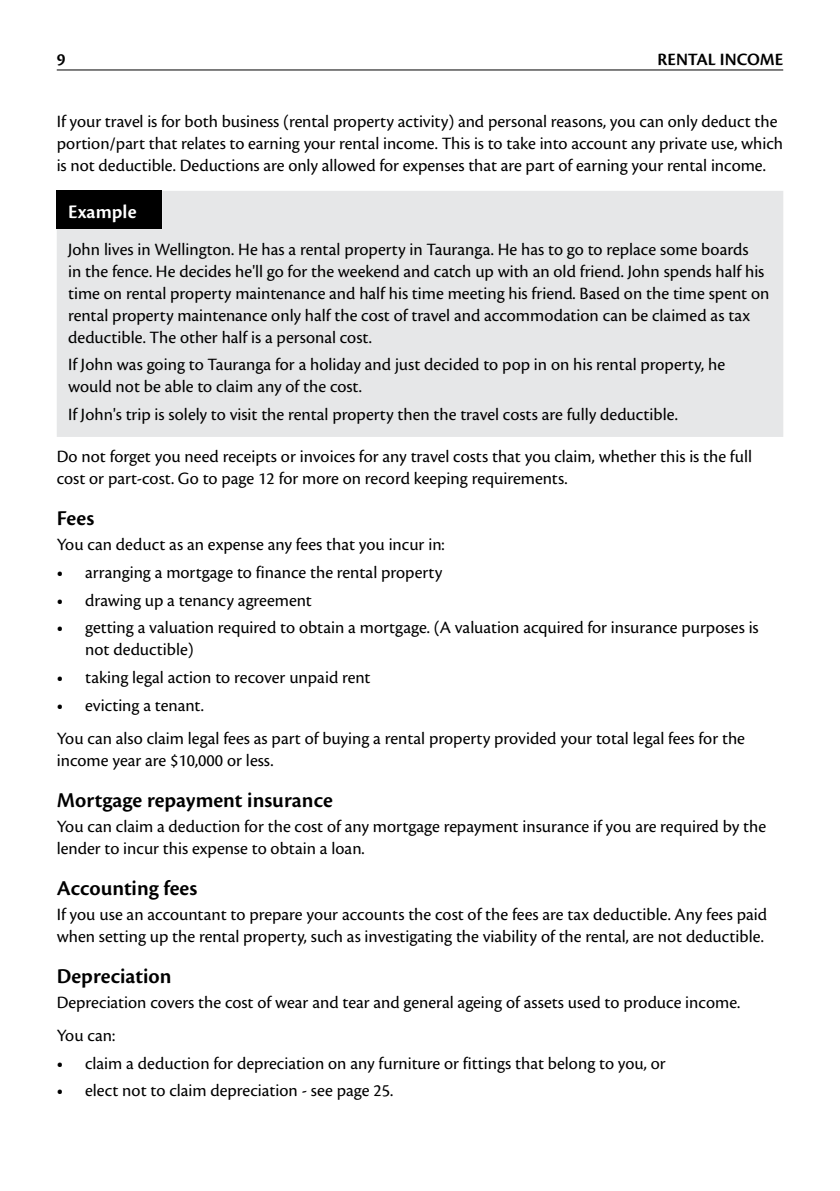
<style>
.page{position:relative;width:840px;height:1191px;background:#fff}
.page>*{position:absolute;margin:0;border:0;box-sizing:border-box;transform-origin:0 0}
.t1{font:600 22px "Cronos Pro";color:#000}
.t2{font:600 20px "Cronos Pro";letter-spacing:.005em;color:#fff}
.t3{font:18px/22px "Cronos Pro";color:#000}
.t4{font:600 18px "Cronos Pro";letter-spacing:-.005em;color:#000}
.s1{font-weight:600}
</style>
<div class="page">
<div style="left:57px;top:191px;width:725px;height:246px;background:#e6e7e8"></div>
<hr style="left:57px;top:69px;width:725px;height:1px;background:#000">
<p class="t4" style="left:57px;top:49px;width:10px">9</p>
<p class="t4" style="left:657px;top:49px;width:127px">RENTAL INCOME</p>
<p class="t3" style="left:57px;top:111px;width:727px">If your travel is for both business (rental property activity) and personal reasons, you can only deduct the portion/part that relates to earning your rental income. This is to take into account any private use, which is not deductible. Deductions are only allowed for expenses that are part of earning your rental income.</p>
<p class="t2" style="left:68px;top:200px;width:70px">Example</p>
<p class="t3" style="left:68px;top:238px;width:702px">John lives in Wellington. He has a rental property in Tauranga. He has to go to replace some boards<br>in the fence. He decides he'll go for the weekend and catch up with an old friend. John spends half his time on rental property maintenance and half his time meeting his friend. Based on the time spent on rental property maintenance only half the cost of travel and accommodation can be claimed as tax deductible. The other half is a personal cost.</p>
<p class="t3" style="left:68px;top:354px;width:658px">If John was going to Tauranga for a holiday and just decided to pop in on his rental property, he would not be able to claim any of the cost.</p>
<p class="t3" style="left:68px;top:403px;width:611px">If John's trip is solely to visit the rental property then the travel costs are fully deductible.</p>
<p class="t3" style="left:57px;top:446px;width:696px">Do not forget you need receipts or invoices for any travel costs that you claim, whether this is the full cost or part-cost. Go to page 12 for more on record keeping requirements.</p>
<p class="t1" style="left:57px;top:506px;width:39px">Fees</p>
<p class="t3" style="left:57px;top:533px;width:389px">You can deduct as an expense any fees that you incur in:</p>
<p class="t3" style="left:57px;top:561px;width:387px"><span class="s1">•</span> arranging a mortgage to finance the rental property</p>
<p class="t3" style="left:57px;top:589px;width:256px"><span class="s1">•</span> drawing up a tenancy agreement</p>
<p class="t3" style="left:85px;top:616px;width:674px;text-indent:-28px"><span class="s1">•</span> getting a valuation required to obtain a mortgage. (A valuation acquired for insurance purposes is not deductible)</p>
<p class="t3" style="left:57px;top:666px;width:315px"><span class="s1">•</span> taking legal action to recover unpaid rent</p>
<p class="t3" style="left:57px;top:688px;width:689px;line-height:33.4px"><span class="s1">•</span> evicting a tenant.<br>You can also claim legal fees as part of buying a rental property provided your total legal fees for the</p>
<p class="t3" style="left:57px;top:749px;width:218px">income year are $10,000 or less.</p>
<p class="t1" style="left:57px;top:787px;width:277px">Mortgage repayment insurance</p>
<p class="t3" style="left:57px;top:815px;width:710px">You can claim a deduction for the cost of any mortgage repayment insurance if you are required by the lender to incur this expense to obtain a loan.</p>
<p class="t1" style="left:57px;top:875px;width:142px">Accounting fees</p>
<p class="t3" style="left:57px;top:903px;width:711px">If you use an accountant to prepare your accounts the cost of the fees are tax deductible. Any fees paid when setting up the rental property, such as investigating the viability of the rental, are not deductible.</p>
<p class="t1" style="left:57px;top:963px;width:116px">Depreciation</p>
<p class="t3" style="left:57px;top:985px;width:684px;line-height:33.4px">Depreciation covers the cost of wear and tear and general ageing of assets used to produce income.<br>You can:</p>
<p class="t3" style="left:57px;top:1052px;width:610px"><span class="s1">•</span> claim a deduction for depreciation on any furniture or fittings that belong to you, or</p>
<p class="t3" style="left:57px;top:1079px;width:338px"><span class="s1">•</span> elect not to claim depreciation - see page 25.</p>
</div>
